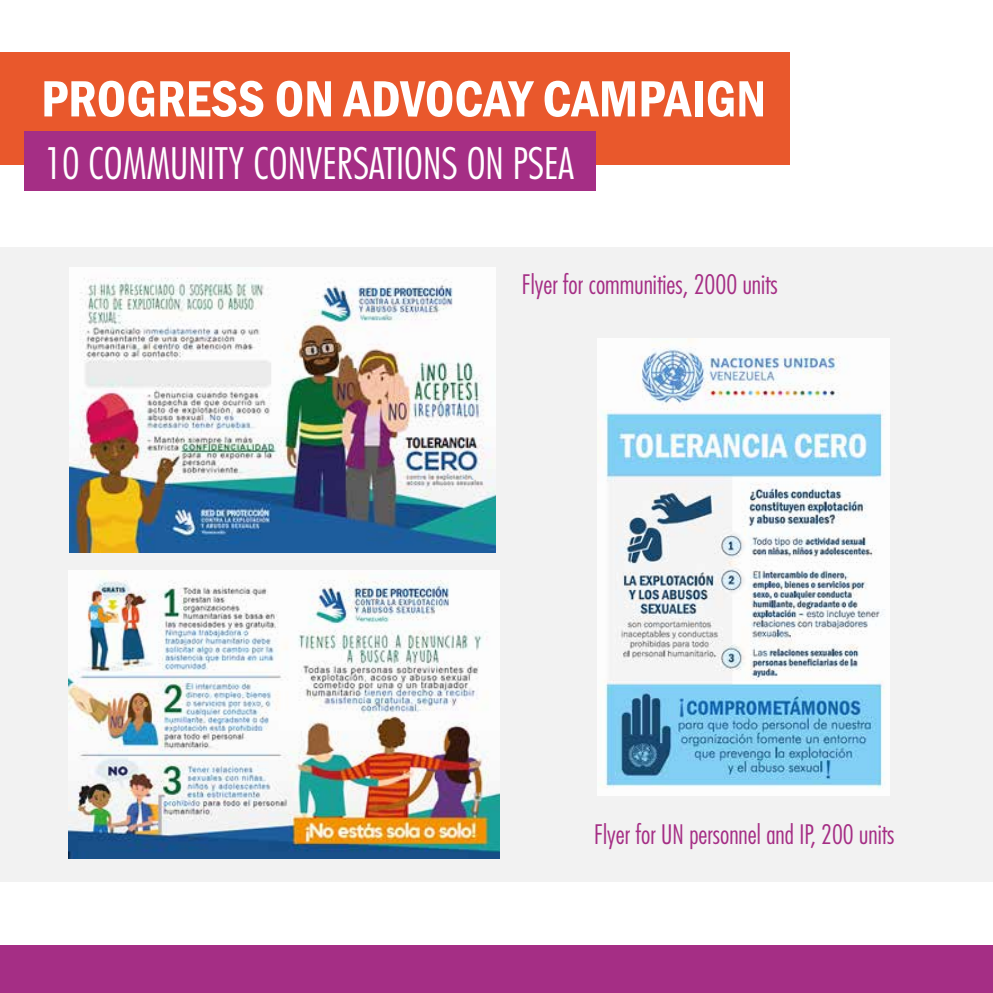
<style>
.page{position:relative;width:993px;height:993px;background:#fff}
.page>*{position:absolute;margin:0;border:0;box-sizing:border-box;transform-origin:0 0}
.t1{font:600 condensed 52.68px "Franklin Gothic";color:#fff}
.t2{font:300 condensed 42.18px "Futura";color:#fff}
.t3{font:300 condensed 26.07px "Futura";color:#a52e85}
</style>
<div class="page">
<div style="left:0;top:247px;width:992px;height:633px;background:#f2f2f2"></div>
<div style="left:0;top:53px;width:789px;height:112px;background:#e9582c"></div>
<div style="left:0;top:945px;width:992px;height:47px;background:#a52e85"></div>
<div style="left:24px;top:131px;width:571px;height:60px;background:#a52e85"></div>
<img style="left:70px;top:267px;width:426px;height:285px">
<img style="left:68px;top:570px;width:431px;height:287px">
<img style="left:597px;top:338px;width:292px;height:457px">
<h1 class="t1" style="left:41px;top:64px;width:726px">PROGRESS ON ADVOCAY CAMPAIGN</h1>
<h2 class="t2" style="left:45px;top:139px;width:531px">10 COMMUNITY CONVERSATIONS ON PSEA</h2>
<p class="t3" style="left:521px;top:269px;width:258px">Flyer for communities, 2000 units</p>
<p class="t3" style="left:594px;top:819px;width:302px">Flyer for UN personnel and IP, 200 units</p>
</div>
